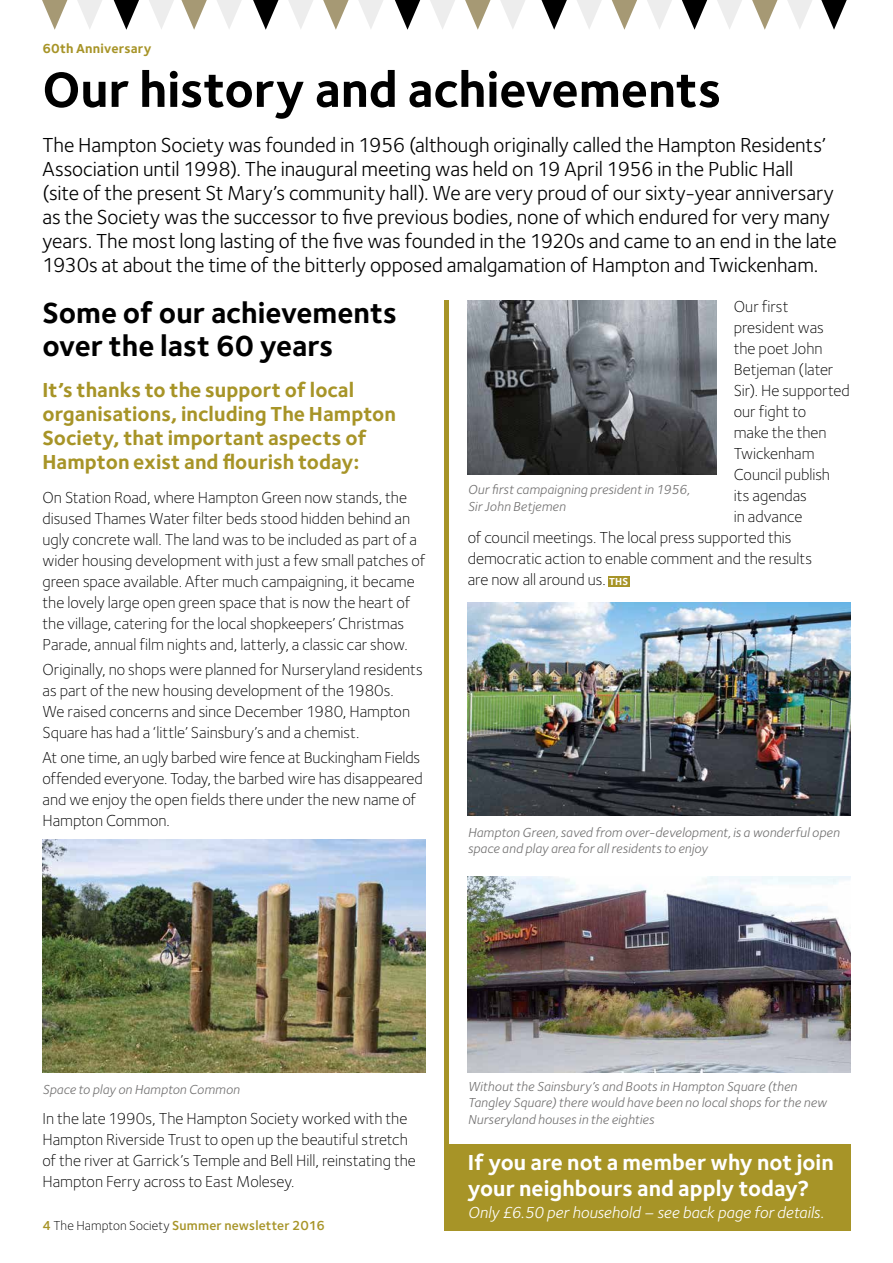
<style>
.page{position:relative;width:893px;height:1263px;background:#fff}
.page>*{position:absolute;margin:0;border:0;box-sizing:border-box;transform-origin:0 0}
.t1{font:700 51px "Foundry Sterling";letter-spacing:-.005em;color:#000}
.t2{font:700 30px/33px "Foundry Sterling";color:#000}
.t3{font:700 22.5px/25.5px "Foundry Sterling";color:#fff}
.t4{font:21px/24px "Foundry Sterling";letter-spacing:-.005em;color:#000}
.t5{font:700 21px/24px "Foundry Sterling";color:#a79427}
.t6{font:300 16.5px/21px "Foundry Sterling";letter-spacing:-.005em;color:#000}
.t7{font:italic 16.5px "Foundry Sterling";color:#fff}
.t8{font:italic 13.5px/16.5px "Foundry Sterling";letter-spacing:.01em;color:#706f6f}
.t9{font:600 13.5px "Foundry Sterling";letter-spacing:.01em;color:#a79427}
.t10{font:700 13.5px "Foundry Sterling";letter-spacing:.015em;color:#a79427}
.s1{font-weight:700;font-size:10.5px;color:#fff}
.s2{font-weight:300;color:#000}
</style>
<div class="page">
<div style="left:608px;top:576px;width:21px;height:11px;background:#a79427"></div>
<img style="left:468px;top:876px;width:382px;height:197px">
<img style="left:468px;top:603px;width:382px;height:212px">
<img style="left:468px;top:300px;width:249px;height:175px">
<div style="left:444px;top:300px;width:5px;height:899px;background:#a79427"></div>
<div style="left:444px;top:1144px;width:406px;height:86px;background:#a79427"></div>
<svg style="left:42px;top:0;width:25px;height:30px"></svg>
<svg style="left:181px;top:0;width:26px;height:30px"></svg>
<svg style="left:323px;top:0;width:26px;height:30px"></svg>
<svg style="left:465px;top:0;width:25px;height:30px"></svg>
<svg style="left:612px;top:0;width:25px;height:30px"></svg>
<svg style="left:752px;top:0;width:25px;height:30px"></svg>
<svg style="left:77px;top:0;width:25px;height:29px"></svg>
<svg style="left:217px;top:0;width:25px;height:29px"></svg>
<svg style="left:358px;top:0;width:25px;height:29px"></svg>
<svg style="left:500px;top:0;width:25px;height:29px"></svg>
<svg style="left:647px;top:0;width:25px;height:29px"></svg>
<svg style="left:787px;top:0;width:25px;height:29px"></svg>
<svg style="left:149px;top:0;width:25px;height:29px"></svg>
<svg style="left:288px;top:0;width:25px;height:29px"></svg>
<svg style="left:430px;top:0;width:25px;height:29px"></svg>
<svg style="left:577px;top:0;width:25px;height:29px"></svg>
<svg style="left:717px;top:0;width:25px;height:29px"></svg>
<svg style="left:114px;top:0;width:25px;height:30px"></svg>
<svg style="left:253px;top:0;width:25px;height:30px"></svg>
<svg style="left:395px;top:0;width:25px;height:30px"></svg>
<svg style="left:541px;top:0;width:26px;height:30px"></svg>
<svg style="left:682px;top:0;width:25px;height:30px"></svg>
<svg style="left:821px;top:0;width:26px;height:30px"></svg>
<img style="left:43px;top:840px;width:382px;height:233px">
<p class="t10" style="left:43px;top:40px;width:111px">60th Anniversary</p>
<h1 class="t1" style="left:43px;top:59px;width:680px">Our history and achievements</h1>
<p class="t4" style="left:43px;top:133px;width:796px">The Hampton Society was founded in 1956 (although originally called the Hampton Residents’ Association until 1998). The inaugural meeting was held on 19 April 1956 in the Public Hall<br>(site of the present St Mary’s community hall). We are very proud of our sixty-year anniversary as the Society was the successor to five previous bodies, none of which endured for very many years. The most long lasting of the five was founded in the 1920s and came to an end in the late 1930s at about the time of the bitterly opposed amalgamation of Hampton and Twickenham.</p>
<h2 class="t2" style="left:43px;top:296px;width:356px">Some of our achievements over the last 60 years</h2>
<p class="t5" style="left:43px;top:377px;width:355px">It’s thanks to the support of local organisations, including The Hampton Society, that important aspects of Hampton exist and flourish today:</p>
<p class="t6" style="left:43px;top:486px;width:384px">On Station Road, where Hampton Green now stands, the disused Thames Water filter beds stood hidden behind an ugly concrete wall. The land was to be included as part of a wider housing development with just a few small patches of green space available. After much campaigning, it became the lovely large open green space that is now the heart of the village, catering for the local shopkeepers’ Christmas Parade, annual film nights and, latterly, a classic car show.</p>
<p class="t6" style="left:43px;top:659px;width:382px">Originally, no shops were planned for Nurseryland residents as part of the new housing development of the 1980s.<br>We raised concerns and since December 1980, Hampton Square has had a ‘little’ Sainsbury’s and a chemist.</p>
<p class="t6" style="left:43px;top:747px;width:382px">At one time, an ugly barbed wire fence at Buckingham Fields offended everyone. Today, the barbed wire has disappeared and we enjoy the open fields there under the new name of Hampton Common.</p>
<p class="t6" style="left:734px;top:296px;width:56px">Our first</p>
<p class="t6" style="left:734px;top:317px;width:92px">president was</p>
<p class="t6" style="left:734px;top:338px;width:90px">the poet John</p>
<p class="t6" style="left:734px;top:359px;width:101px">Betjeman (later</p>
<p class="t6" style="left:734px;top:380px;width:118px">Sir). He supported</p>
<p class="t6" style="left:734px;top:401px;width:74px">our fight to</p>
<p class="t6" style="left:734px;top:422px;width:94px">make the then</p>
<p class="t6" style="left:734px;top:443px;width:82px">Twickenham</p>
<p class="t6" style="left:734px;top:464px;width:98px">Council publish</p>
<p class="t6" style="left:734px;top:485px;width:75px">its agendas</p>
<p class="t6" style="left:734px;top:506px;width:70px">in advance</p>
<p class="t6" style="left:468px;top:527px;width:325px">of council meetings. The local press supported this</p>
<p class="t6" style="left:468px;top:548px;width:346px">democratic action to enable comment and the results</p>
<p class="t6" style="left:468px;top:569px;width:162px">are now all around us. <span class="s1">THS</span></p>
<p class="t8" style="left:468px;top:481px;width:223px">Our first campaigning president in 1956,<br>Sir John Betjemen</p>
<p class="t8" style="left:468px;top:824px;width:373px">Hampton Green, saved from over-development, is a wonderful open space and play area for all residents to enjoy</p>
<p class="t8" style="left:43px;top:1081px;width:199px">Space to play on Hampton Common</p>
<p class="t6" style="left:43px;top:1108px;width:375px">In the late 1990s, The Hampton Society worked with the Hampton Riverside Trust to open up the beautiful stretch of the river at Garrick’s Temple and Bell Hill, reinstating the Hampton Ferry across to East Molesey.</p>
<p class="t9" style="left:43px;top:1218px;width:284px">4 <span class="s2">The Hampton Society</span> Summer newsletter 2016</p>
<p class="t8" style="left:468px;top:1078px;width:360px">Without the Sainsbury’s and Boots in Hampton Square (then<br>Tangley Square) there would have been no local shops for the new<br>Nurseryland houses in the eighties</p>
<h3 class="t3" style="left:468px;top:1149px;width:367px">If you are not a member why not join your neighbours and apply today?</h3>
<p class="t7" style="left:468px;top:1203px;width:358px">Only £6.50 per household – see back page for details.</p>
</div>
